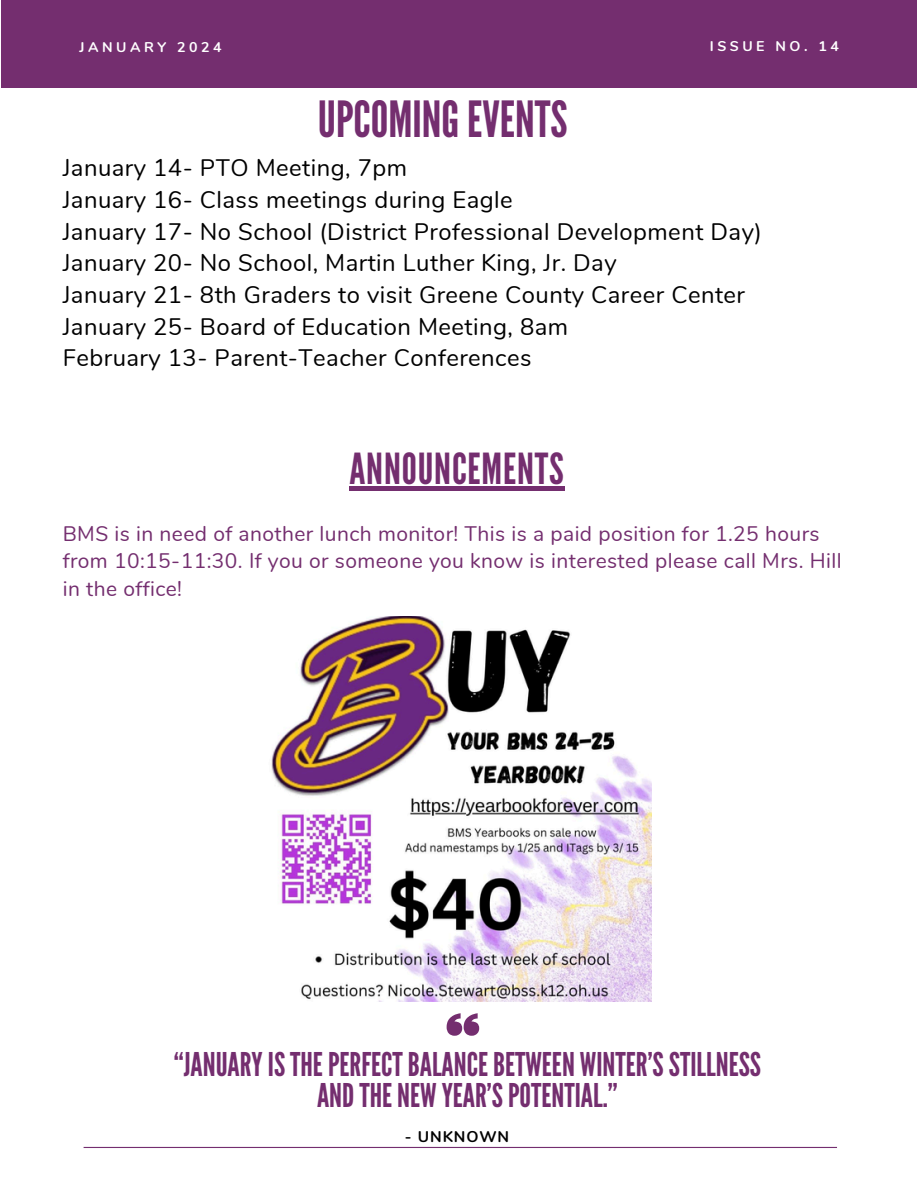
<style>
.page{position:relative;width:918px;height:1188px;background:#fff}
.page>*{position:absolute;margin:0;border:0;box-sizing:border-box;transform-origin:0 0}
.t1{font:49.8px "League Gothic";color:#742e6f}
.t2{font:42.75px "League Gothic";letter-spacing:.02em;color:#742e6f}
.t3{font:32.7px/31.8px "League Gothic";color:#742e6f;text-align:center}
.t4{font:23.85px/31.7px "Nunito";letter-spacing:.02em;color:#000}
.t5{font:21px/27.5px "Nunito";letter-spacing:.02em;color:#742e6f}
.t6{font:700 15.6px "Nunito";letter-spacing:.06em;color:#000}
.t7{font:700 14.1px "Nunito";letter-spacing:.25em;color:#fff}
</style>
<div class="page">
<div style="left:1px;top:0;width:916px;height:88px;background:#742e6f"></div>
<svg style="left:447px;top:1013px;width:32px;height:23px"></svg>
<hr style="left:84px;top:1147px;width:753px;height:1px;background:#742e6f">
<hr style="left:349px;top:487px;width:216px;height:4px;background:#742e6f">
<img style="left:271px;top:617px;width:380px;height:385px">
<h4 class="t7" style="left:80px;top:38px;width:143px">JANUARY 2024</h4>
<h2 class="t7" style="left:710px;top:37px;width:131px">ISSUE NO. 14</h2>
<h1 class="t1" style="left:318px;top:90px;width:251px">UPCOMINGEVENTS</h1>
<p class="t4" style="left:63px;top:153px;width:701px">January 14- PTO Meeting, 7pm<br>January 16- Class meetings during Eagle<br>January 17- No School (District Professional Development Day)<br>January 20- No School, Martin Luther King, Jr. Day<br>January 21- 8th Graders to visit Greene County Career Center January 25- Board of Education Meeting, 8am<br>February 13- Parent-Teacher Conferences</p>
<p class="t2" style="left:349px;top:444px;width:216px">ANNOUNCEMENTS</p>
<p class="t5" style="left:63px;top:520px;width:780px">BMS is in need of another lunch monitor! This is a paid position for 1.25 hours from 10:15-11:30. If you or someone you know is interested please call Mrs. Hill in the office!</p>
<h5 class="t3" style="left:174px;top:1049px;width:589px">“JANUARYISTHEPERFECTBALANCEBETWEEN WINTER’SSTILLNESS<br>ANDTHENEW YEAR’SPOTENTIAL.”</h5>
<p class="t6" style="left:405px;top:1126px;width:106px">- UNKNOWN</p>
</div>
